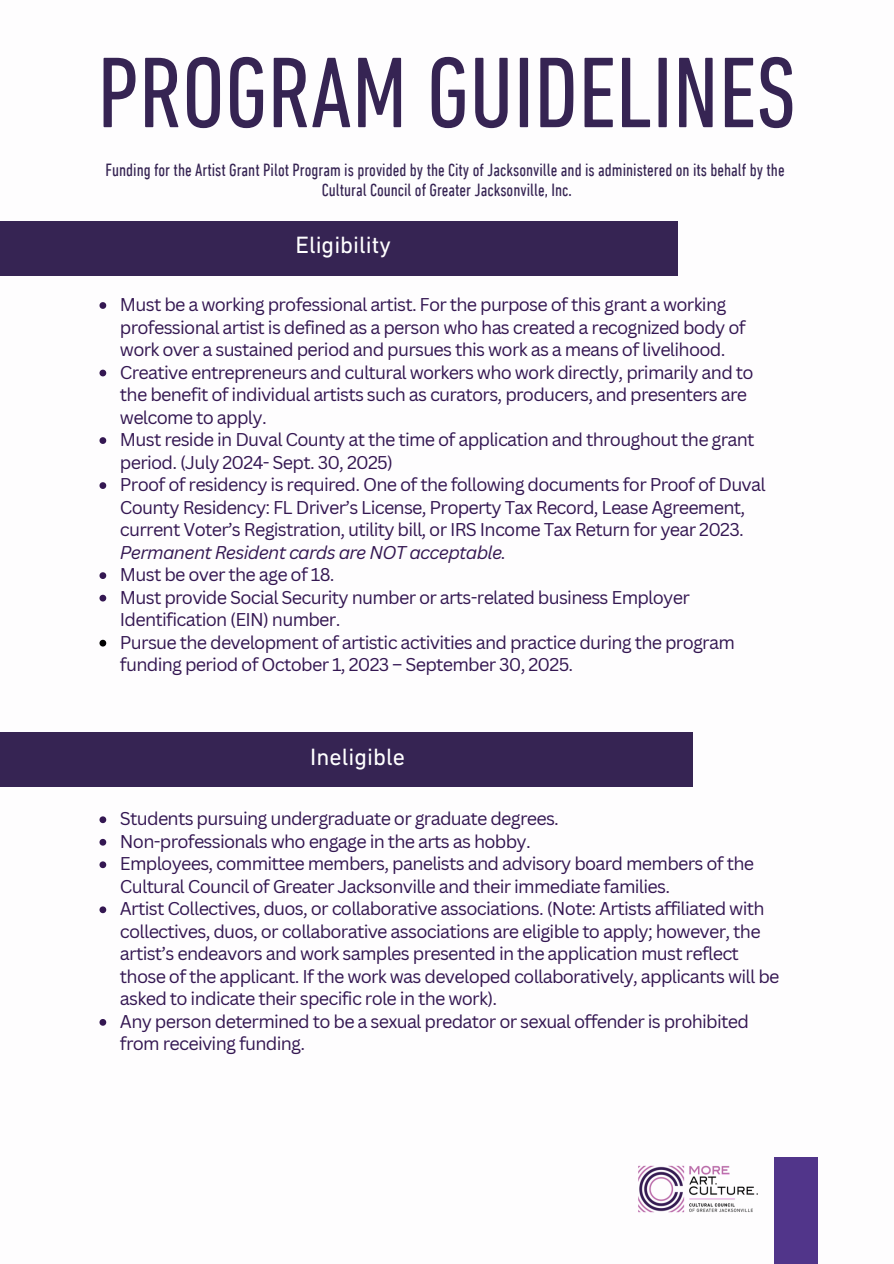
<style>
.page{position:relative;width:894px;height:1264px;background:#fff}
.page>*{position:absolute;margin:0;border:0;box-sizing:border-box;transform-origin:0 0}
.t1{font:condensed 102px "DIN Next LT Pro";color:#362453}
.t2{font:24px "DIN Next LT Pro";color:#fff}
.t3{font:18px/22.5px "Canva Sans";letter-spacing:-.04em;color:#341752}
.t4{font:condensed 18px "DIN Next LT Pro";color:#362453}
.s1{font-style:italic}
</style>
<div class="page">
<div style="left:0;top:221px;width:677px;height:54px;background:#362453"></div>
<svg style="left:99px;top:302px;width:7px;height:7px"></svg>
<svg style="left:99px;top:369px;width:7px;height:7px"></svg>
<svg style="left:99px;top:437px;width:7px;height:7px"></svg>
<svg style="left:99px;top:482px;width:7px;height:7px"></svg>
<svg style="left:99px;top:572px;width:7px;height:7px"></svg>
<svg style="left:99px;top:594px;width:7px;height:7px"></svg>
<svg style="left:99px;top:639px;width:7px;height:7px"></svg>
<div style="left:0;top:732px;width:692px;height:54px;background:#362453"></div>
<svg style="left:99px;top:816px;width:7px;height:7px"></svg>
<svg style="left:99px;top:838px;width:7px;height:7px"></svg>
<svg style="left:99px;top:861px;width:7px;height:7px"></svg>
<svg style="left:99px;top:906px;width:7px;height:7px"></svg>
<svg style="left:99px;top:1019px;width:7px;height:6px"></svg>
<div style="left:774px;top:1157px;width:43px;height:106px;background:#51358a"></div>
<img style="left:638px;top:1165px;width:120px;height:48px">
<p class="t1" style="left:97px;top:51px;width:700px">PROGRAM GUIDELINES</p>
<p class="t4" style="left:105px;top:162px;width:680px">Funding for the Artist Grant Pilot Program is provided by the City of Jacksonville and is administered on its behalf by the</p>
<p class="t4" style="left:322px;top:182px;width:251px">Cultural Council of Greater Jacksonville, Inc.</p>
<h1 class="t2" style="left:295px;top:235px;width:97px">Eligibility</h1>
<p class="t3" style="left:120px;top:293px;width:627px">Must be a working professional artist. For the purpose of this grant a working professional artist is defined as a person who has created a recognized body of work over a sustained period and pursues this work as a means of livelihood.</p>
<p class="t3" style="left:120px;top:360px;width:635px">Creative entrepreneurs and cultural workers who work directly, primarily and to the benefit of individual artists such as curators, producers, and presenters are welcome to apply.</p>
<p class="t3" style="left:120px;top:428px;width:636px">Must reside in Duval County at the time of application and throughout the grant period. (July 2024- Sept. 30, 2025)</p>
<p class="t3" style="left:120px;top:473px;width:647px">Proof of residency is required. One of the following documents for Proof of Duval County Residency: FL Driver’s License, Property Tax Record, Lease Agreement, current Voter’s Registration, utility bill, or IRS Income Tax Return for year 2023.<br><span class="s1">Permanent Resident cards are NOT acceptable.</span></p>
<p class="t3" style="left:120px;top:563px;width:216px">Must be over the age of 18.</p>
<p class="t3" style="left:120px;top:585px;width:571px">Must provide Social Security number or arts-related business Employer<br>Identification (EIN) number.</p>
<p class="t3" style="left:120px;top:630px;width:616px">Pursue the development of artistic activities and practice during the program funding period of October 1, 2023 – September 30, 2025.</p>
<h1 class="t2" style="left:310px;top:746px;width:96px">Ineligible</h1>
<p class="t3" style="left:120px;top:807px;width:440px">Students pursuing undergraduate or graduate degrees.</p>
<p class="t3" style="left:120px;top:829px;width:412px">Non-professionals who engage in the arts as hobby.</p>
<p class="t3" style="left:120px;top:852px;width:635px">Employees, committee members, panelists and advisory board members of the<br>Cultural Council of Greater Jacksonville and their immediate families.</p>
<p class="t3" style="left:120px;top:897px;width:661px">Artist Collectives, duos, or collaborative associations. (Note: Artists affiliated with collectives, duos, or collaborative associations are eligible to apply; however, the artist’s endeavors and work samples presented in the application must reflect those of the applicant. If the work was developed collaboratively, applicants will be asked to indicate their specific role in the work).</p>
<p class="t3" style="left:120px;top:1009px;width:630px">Any person determined to be a sexual predator or sexual offender is prohibited from receiving funding.</p>
</div>
